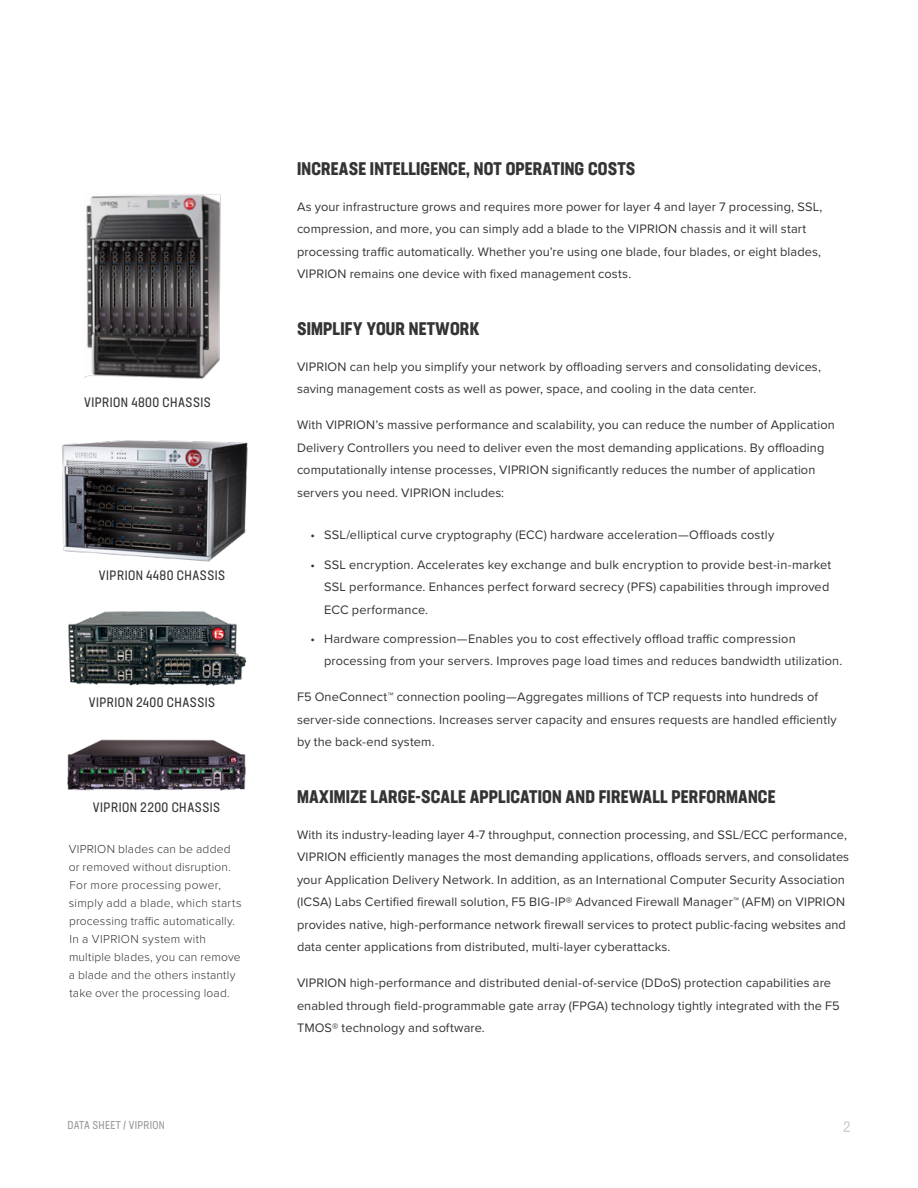
<style>
.page{position:relative;width:918px;height:1188px;background:#fff}
.page>*{position:absolute;margin:0;border:0;box-sizing:border-box;transform-origin:0 0}
.t1{font:700 condensed 18px "Neusa Next Std";letter-spacing:.01em;color:#343434}
.t2{font:condensed 15px "Neusa Next Std";color:#ccc}
.t3{font:condensed 13.5px "Neusa Next Std";letter-spacing:.035em;color:#343434}
.t4{font:12.75px/22.5px "Proxima Nova";letter-spacing:.01em;color:#343434}
.t5{font:300 12px/18px "Proxima Nova";letter-spacing:.015em;color:#343434}
.t6{font:condensed 11.25px "Neusa Next Std";letter-spacing:.02em;color:#999}
</style>
<div class="page">
<img style="left:83px;top:194px;width:138px;height:185px">
<img style="left:68px;top:611px;width:179px;height:75px">
<img style="left:67px;top:739px;width:179px;height:52px">
<img style="left:62px;top:440px;width:186px;height:122px">
<p class="t3" style="left:84px;top:394px;width:128px">VIPRION 4800 CHASSIS</p>
<p class="t3" style="left:99px;top:566px;width:128px">VIPRION 4480 CHASSIS</p>
<p class="t3" style="left:89px;top:694px;width:128px">VIPRION 2400 CHASSIS</p>
<p class="t3" style="left:93px;top:799px;width:129px">VIPRION 2200 CHASSIS</p>
<p class="t5" style="left:69px;top:840px;width:174px">VIPRION blades can be added or removed without disruption.<br>For more processing power, simply add a blade, which starts processing traffic automatically.<br>In a VIPRION system with multiple blades, you can remove a blade and the others instantly take over the processing load.</p>
<h1 class="t1" style="left:297px;top:157px;width:340px">INCREASE INTELLIGENCE, NOT OPERATING COSTS</h1>
<p class="t4" style="left:297px;top:195px;width:527px">As your infrastructure grows and requires more power for layer 4 and layer 7 processing, SSL, compression, and more, you can simply add a blade to the VIPRION chassis and it will start processing traffic automatically. Whether you’re using one blade, four blades, or eight blades, VIPRION remains one device with fixed management costs.</p>
<h1 class="t1" style="left:297px;top:317px;width:184px">SIMPLIFY YOUR NETWORK</h1>
<p class="t4" style="left:297px;top:354px;width:526px">VIPRION can help you simplify your network by offloading servers and consolidating devices, saving management costs as well as power, space, and cooling in the data center.</p>
<p class="t4" style="left:297px;top:413px;width:539px">With VIPRION’s massive performance and scalability, you can reduce the number of Application Delivery Controllers you need to deliver even the most demanding applications. By offloading computationally intense processes, VIPRION significantly reduces the number of application servers you need. VIPRION includes:</p>
<p class="t4" style="left:311px;top:523px;width:465px">• SSL/elliptical curve cryptography (ECC) hardware acceleration—Offloads costly</p>
<p class="t4" style="left:324px;top:552px;width:509px;text-indent:-14px">• SSL encryption. Accelerates key exchange and bulk encryption to provide best-in-market<br>SSL performance. Enhances perfect forward secrecy (PFS) capabilities through improved<br>ECC performance.</p>
<p class="t4" style="left:324px;top:627px;width:520px;text-indent:-14px">• Hardware compression—Enables you to cost effectively offload traffic compression processing from your servers. Improves page load times and reduces bandwidth utilization.</p>
<p class="t4" style="left:297px;top:685px;width:541px">F5 OneConnect™ connection pooling—Aggregates millions of TCP requests into hundreds of server-side connections. Increases server capacity and ensures requests are handled efficiently by the back-end system.</p>
<h1 class="t1" style="left:297px;top:785px;width:480px">MAXIMIZE LARGE-SCALE APPLICATION AND FIREWALL PERFORMANCE</h1>
<p class="t4" style="left:297px;top:822px;width:554px">With its industry-leading layer 4-7 throughput, connection processing, and SSL/ECC performance, VIPRION efficiently manages the most demanding applications, offloads servers, and consolidates your Application Delivery Network. In addition, as an International Computer Security Association (ICSA) Labs Certified firewall solution, F5 BIG-IP® Advanced Firewall Manager™ (AFM) on VIPRION provides native, high-performance network firewall services to protect public-facing websites and data center applications from distributed, multi-layer cyberattacks.</p>
<p class="t4" style="left:297px;top:971px;width:544px">VIPRION high-performance and distributed denial-of-service (DDoS) protection capabilities are enabled through field-programmable gate array (FPGA) technology tightly integrated with the F5<br>TMOS® technology and software.</p>
<p class="t6" style="left:68px;top:1118px;width:99px">DATA SHEET / VIPRION</p>
<p class="t2" style="left:843px;top:1117px;width:9px">2</p>
</div>
